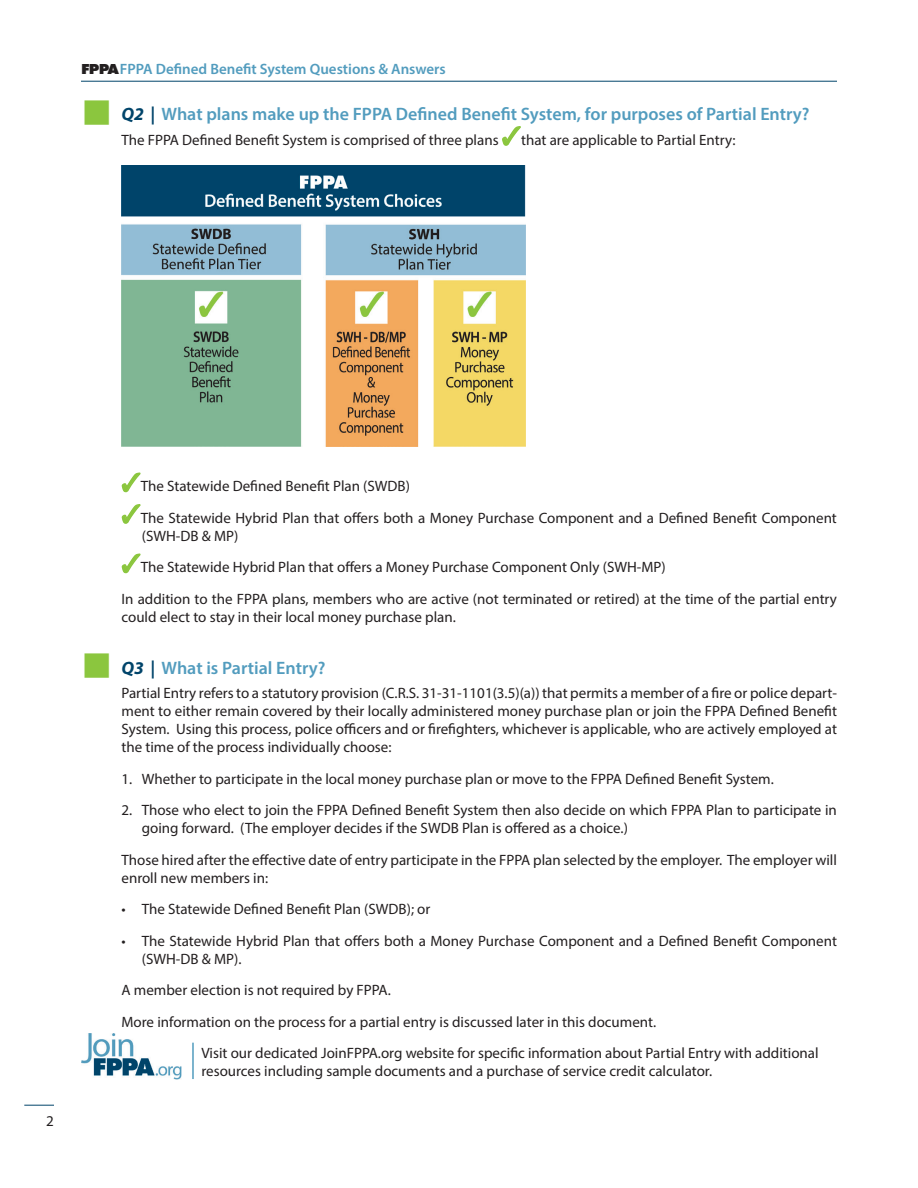
<style>
.page{position:relative;width:918px;height:1188px;background:#fff}
.page>*{position:absolute;margin:0;border:0;box-sizing:border-box;transform-origin:0 0}
.t1{font:600 18px "Myriad Pro";color:#529cbe}
.text{font:15px/18px "Myriad Pro";color:#231f20}
.Numbered_List{font:15px/18px "Myriad Pro";color:#231f20}
.Text_Bullets{font:15px/18px "Myriad Pro";color:#231f20}
.t2{font:600 15px "Myriad Pro";color:#529cbe}
.s1{font-family:"Futura PT";font-weight:800;color:#231f20}
.s2{font-weight:700;font-style:italic;color:#00446a}
.s3{color:#8bc63e}
</style>
<div class="page">
<hr style="left:24px;top:1105px;width:30px;height:1px;background:#00446a">
<hr style="left:81px;top:81px;width:756px;height:1px;background:#00446a">
<img style="left:122px;top:166px;width:403px;height:281px">
<img style="left:81px;top:1034px;width:100px;height:45px">
<hr style="left:192px;top:1043px;width:2px;height:36px;background:#529cbe">
<p class="t2" style="left:81px;top:60px;width:366px"><span class="s1">FPPA</span> FPPA Defined Benefit System Questions &amp; Answers</p>
<p class="t1" style="left:122px;top:103px;width:690px"><span class="s2">Q2 |</span> What plans make up the FPPA Defined Benefit System, for purposes of Partial Entry?</p>
<p class="text" style="left:122px;top:130px;width:616px">The FPPA Defined Benefit System is comprised of three plans <span class="s3">✓</span>that are applicable to Partial Entry:</p>
<p class="text" style="left:46px;top:1112px;width:9px">2</p>
<p class="Text_Bullets" style="left:122px;top:477px;width:290px"><span class="s3">✓</span>The Statewide Defined Benefit Plan (SWDB)</p>
<p class="Text_Bullets" style="left:142px;top:508px;width:697px;text-indent:-20px"><span class="s3">✓</span>The Statewide Hybrid Plan that offers both a Money Purchase Component and a Defined Benefit Component (SWH-DB &amp; MP)</p>
<p class="Text_Bullets" style="left:122px;top:558px;width:546px"><span class="s3">✓</span>The Statewide Hybrid Plan that offers a Money Purchase Component Only (SWH-MP)</p>
<p class="text" style="left:122px;top:589px;width:717px">In addition to the FPPA plans, members who are active (not terminated or retired) at the time of the partial entry could elect to stay in their local money purchase plan.</p>
<p class="t1" style="left:122px;top:656px;width:206px"><span class="s2">Q3 |</span> What is Partial Entry?</p>
<p class="text" style="left:122px;top:684px;width:717px;text-align:justify">Partial Entry refers to a statutory provision (C.R.S. 31-31-1101(3.5)(a)) that permits a member of a fire or police depart&shy;ment to either remain covered by their locally administered money purchase plan or join the FPPA Defined Benefit System. Using this process, police officers and or firefighters, whichever is applicable, who are actively employed at the time of the process individually choose:</p>
<p class="Numbered_List" style="left:122px;top:769px;width:654px">1. Whether to participate in the local money purchase plan or move to the FPPA Defined Benefit System.</p>
<p class="Numbered_List" style="left:142px;top:801px;width:697px;text-indent:-20px">2. Those who elect to join the FPPA Defined Benefit System then also decide on which FPPA Plan to participate in going forward. (The employer decides if the SWDB Plan is offered as a choice.)</p>
<p class="text" style="left:122px;top:850px;width:717px">Those hired after the effective date of entry participate in the FPPA plan selected by the employer. The employer will enroll new members in:</p>
<p class="text" style="left:122px;top:900px;width:310px">• The Statewide Defined Benefit Plan (SWDB); or</p>
<p class="text" style="left:142px;top:931px;width:697px;text-indent:-20px">• The Statewide Hybrid Plan that offers both a Money Purchase Component and a Defined Benefit Component (SWH-DB &amp; MP).</p>
<p class="text" style="left:122px;top:981px;width:271px">A member election is not required by FPPA.</p>
<p class="text" style="left:122px;top:1012px;width:536px">More information on the process for a partial entry is discussed later in this document.</p>
<p class="text" style="left:201px;top:1044px;width:619px">Visit our dedicated JoinFPPA.org website for specific information about Partial Entry with additional resources including sample documents and a purchase of service credit calculator.</p>
</div>
